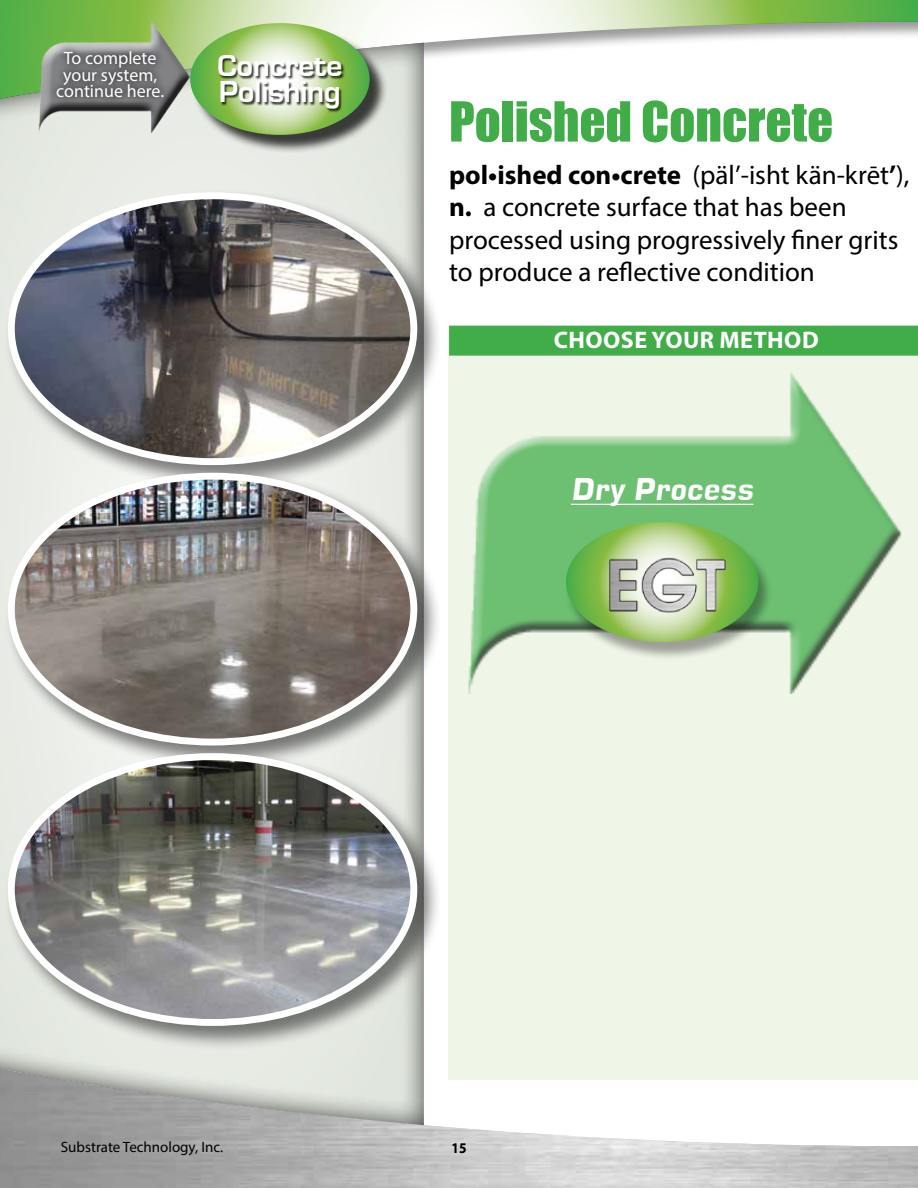
<style>
.page{position:relative;width:918px;height:1188px;background:#fff}
.page>*{position:absolute;margin:0;border:0;box-sizing:border-box;transform-origin:0 0}
.t1{font:51px "Impact";color:#41ad49}
.t2{font:italic 30px "Square 721 Dm";color:#fff}
.t3{font:28.05px/25.5px "Square 721 Dm Normal";color:#fff}
.t4{font:27px/32.4px "Myriad Pro";color:#000}
.t5{font:700 24px "Myriad Pro";letter-spacing:.02em;color:#fff}
.t6{font:18px/16.5px "Myriad Pro";color:#fff;text-align:center}
.t7{font:15px "Myriad Pro";color:#000}
.t8{font:700 14.85px "Myriad Pro";color:#000;scale:.91 1}
.s1{font-weight:700}
</style>
<div class="page">
<svg style="left:0;top:0;width:918px;height:21px"></svg>
<div style="left:0;top:21px;width:918px;height:1127px;background:#000;opacity:.4"></div>
<div style="left:0;top:43px;width:426px;height:1083px;background:#000;opacity:.75"></div>
<div style="left:32px;top:18px;width:165px;height:118px;background:#fff;opacity:.75"></div>
<div style="left:32px;top:25px;width:166px;height:111px;background:#000;opacity:.75"></div>
<svg style="left:49px;top:44px;width:122px;height:61px;background:#727374"></svg>
<div style="left:192px;top:25px;width:196px;height:128px;background:#000;opacity:.75"></div>
<svg style="left:190px;top:23px;width:180px;height:112px;background:#94c56b"></svg>
<div style="left:219px;top:56px;width:126px;height:56px;background:#000;opacity:.75"></div>
<div style="left:4px;top:188px;width:438px;height:302px;background:#000;opacity:.5"></div>
<img style="left:11px;top:196px;width:403px;height:266px">
<div style="left:8px;top:192px;width:409px;height:273px;border:7px solid #fff;border-radius:50%"></div>
<div style="left:4px;top:469px;width:438px;height:302px;background:#000;opacity:.5"></div>
<img style="left:11px;top:476px;width:403px;height:266px">
<div style="left:8px;top:473px;width:409px;height:273px;border:7px solid #fff;border-radius:50%"></div>
<div style="left:4px;top:749px;width:438px;height:302px;background:#000;opacity:.5"></div>
<img style="left:11px;top:757px;width:403px;height:265px">
<div style="left:8px;top:753px;width:409px;height:273px;border:7px solid #fff;border-radius:50%"></div>
<div style="left:448px;top:330px;width:470px;height:750px;background:#eff5e7"></div>
<div style="left:449px;top:326px;width:469px;height:30px;background:#41ad49"></div>
<div style="left:464px;top:378px;width:439px;height:318px;background:#000;opacity:.75"></div>
<hr style="left:571px;top:504px;width:182px;height:1px;background:#fff">
<div style="left:564px;top:524px;width:209px;height:137px;background:#000;opacity:.35"></div>
<svg style="left:566px;top:522px;width:192px;height:120px;background:#8cbe73"></svg>
<img style="left:587px;top:553px;width:154px;height:64px">
<p class="t6" style="left:56px;top:50px;width:109px">To complete your system, continue here.</p>
<p class="t3" style="left:217px;top:53px;width:127px">Concrete<br>Polishing</p>
<h1 class="t1" style="left:449px;top:82px;width:386px">Polished Concrete</h1>
<p class="t4" style="left:449px;top:158px;width:462px"><span class="s1">pol•ished con•crete</span> (päl’-isht kän-krēt<span class="s1">’</span>), <span class="s1">n.</span> a concrete surface that has been processed using progressively finer grits to produce a reflective condition</p>
<p class="t5" style="left:554px;top:325px;width:266px">CHOOSE YOUR METHOD</p>
<p class="t2" style="left:571px;top:470px;width:184px">Dry Process</p>
<p class="t7" style="left:61px;top:1138px;width:164px">Substrate Technology, Inc.</p>
<p class="t8" style="left:452px;top:1138px;width:18px">15</p>
</div>
